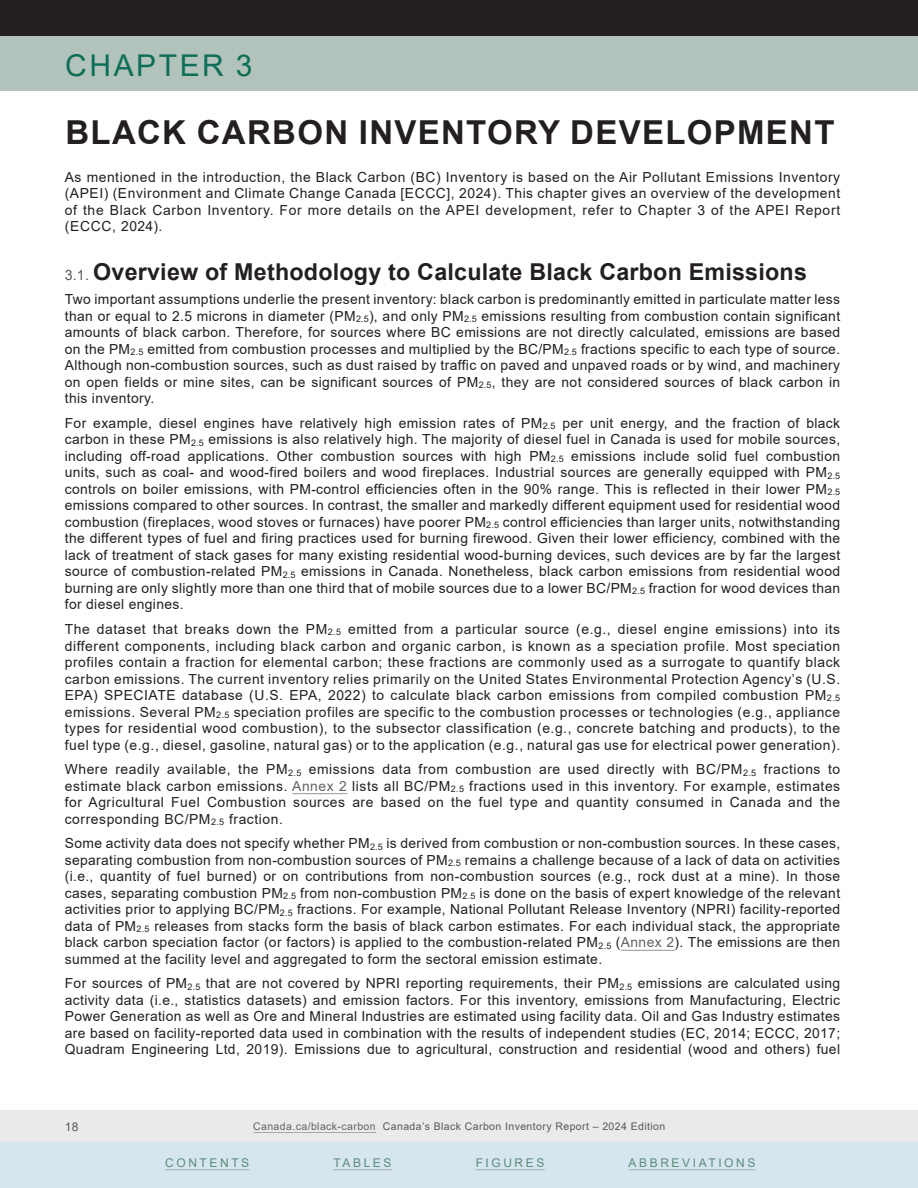
<style>
.page{position:relative;width:918px;height:1188px;background:#fff}
.page>*{position:absolute;margin:0;border:0;box-sizing:border-box;transform-origin:0 0}
.Chapter_Head_-_before_body_text{font:700 33px "Arial";letter-spacing:.04em;color:#231f20}
.Chapter_Number_-_BC{font:30px "Arial";letter-spacing:.085em;color:#0e6e57}
.t1{font:700 23.25px "Arial";letter-spacing:.01em;color:#231f20}
.Body_Text{font:13.8px/16.5px "Arial";letter-spacing:.025em;color:#231f20;text-align:justify}
.t2{font:12px "Arial";letter-spacing:.215em;color:#5e8c7b}
.t3{font:12px "Arial";color:#57585a}
.t4{font:10.5px "Arial";letter-spacing:.04em;color:#57585a}
.s1{font-weight:400;font-size:14.25px;color:#57585a}
.s2{color:#636366}
</style>
<div class="page">
<div style="left:0;top:1110px;width:918px;height:78px;background:#e9eaeb"></div>
<div style="left:0;top:1143px;width:918px;height:45px;background:#d6e6ee"></div>
<hr style="left:165px;top:1169px;width:85px;height:1px;background:#a8a9ad">
<hr style="left:333px;top:1169px;width:59px;height:1px;background:#a8a9ad">
<hr style="left:476px;top:1169px;width:69px;height:1px;background:#a8a9ad">
<hr style="left:629px;top:1169px;width:127px;height:1px;background:#a8a9ad">
<hr style="left:253px;top:1132px;width:123px;height:1px;background:#a8a9ad">
<div style="left:0;top:0;width:918px;height:91px;background:#b1c3bb"></div>
<div style="left:0;top:0;width:918px;height:36px;background:#231f20"></div>
<hr style="left:292px;top:793px;width:55px;height:1px;background:#939598">
<hr style="left:621px;top:950px;width:54px;height:1px;background:#939598">
<p class="Chapter_Number_-_BC" style="left:65px;top:45px;width:189px">CHAPTER 3</p>
<p class="Chapter_Head_-_before_body_text" style="left:65px;top:109px;width:771px">BLACK CARBON INVENTORY DEVELOPMENT</p>
<p class="Body_Text" style="left:65px;top:168px;width:777px">As mentioned in the introduction, the Black Carbon (BC) Inventory is based on the Air Pollutant Emissions Inventory (APEI) (Environment and Climate Change Canada [ECCC], 2024). This chapter gives an overview of the development of the Black Carbon Inventory. For more details on the APEI development, refer to Chapter 3 of the APEI Report (ECCC, 2024).</p>
<p class="t1" style="left:65px;top:255px;width:744px"><span class="s1">3.1.</span> Overview of Methodology to Calculate Black Carbon Emissions</p>
<p class="Body_Text" style="left:65px;top:291px;width:777px">Two important assumptions underlie the present inventory: black carbon is predominantly emitted in particulate matter less than or equal to 2.5 microns in diameter (PM<sub>2.5</sub>), and only PM<sub>2.5</sub> emissions resulting from combustion contain significant amounts of black carbon. Therefore, for sources where BC emissions are not directly calculated, emissions are based on the PM<sub>2.5</sub> emitted from combustion processes and multiplied by the BC/PM<sub>2.5</sub> fractions specific to each type of source.<br>Although non-combustion sources, such as dust raised by traffic on paved and unpaved roads or by wind, and machinery on open fields or mine sites, can be significant sources of PM<sub>2.5</sub>, they are not considered sources of black carbon in this inventory.</p>
<p class="Body_Text" style="left:65px;top:415px;width:777px">For example, diesel engines have relatively high emission rates of PM<sub>2.5</sub> per unit energy, and the fraction of black carbon in these PM<sub>2.5</sub> emissions is also relatively high. The majority of diesel fuel in Canada is used for mobile sources, including off-road applications. Other combustion sources with high PM<sub>2.5</sub> emissions include solid fuel combustion units, such as coal- and wood-fired boilers and wood fireplaces. Industrial sources are generally equipped with PM<sub>2.5 </sub>controls on boiler emissions, with PM-control efficiencies often in the 90% range. This is reflected in their lower PM<sub>2.5 </sub>emissions compared to other sources. In contrast, the smaller and markedly different equipment used for residential wood combustion (fireplaces, wood stoves or furnaces) have poorer PM<sub>2.5</sub> control efficiencies than larger units, notwithstanding the different types of fuel and firing practices used for burning firewood. Given their lower efficiency, combined with the lack of treatment of stack gases for many existing residential wood-burning devices, such devices are by far the largest source of combustion-related PM<sub>2.5</sub> emissions in Canada. Nonetheless, black carbon emissions from residential wood burning are only slightly more than one third that of mobile sources due to a lower BC/PM<sub>2.5</sub> fraction for wood devices than for diesel engines.</p>
<p class="Body_Text" style="left:65px;top:621px;width:777px">The dataset that breaks down the PM<sub>2.5</sub> emitted from a particular source (e.g., diesel engine emissions) into its different components, including black carbon and organic carbon, is known as a speciation profile. Most speciation profiles contain a fraction for elemental carbon; these fractions are commonly used as a surrogate to quantify black carbon emissions. The current inventory relies primarily on the United States Environmental Protection Agency’s (U.S.<br>EPA) SPECIATE database (U.S. EPA, 2022) to calculate black carbon emissions from compiled combustion PM<sub>2.5 </sub>emissions. Several PM<sub>2.5</sub> speciation profiles are specific to the combustion processes or technologies (e.g., appliance types for residential wood combustion), to the subsector classification (e.g., concrete batching and products), to the fuel type (e.g., diesel, gasoline, natural gas) or to the application (e.g., natural gas use for electrical power generation).</p>
<p class="Body_Text" style="left:65px;top:761px;width:777px">Where readily available, the PM<sub>2.5</sub> emissions data from combustion are used directly with BC/PM<sub>2.5</sub> fractions to estimate black carbon emissions. <span class="s2">Annex 2</span> lists all BC/PM<sub>2.5</sub> fractions used in this inventory. For example, estimates for Agricultural Fuel Combustion sources are based on the fuel type and quantity consumed in Canada and the corresponding BC/PM<sub>2.5</sub> fraction.</p>
<p class="Body_Text" style="left:65px;top:835px;width:777px">Some activity data does not specify whether PM<sub>2.5</sub> is derived from combustion or non-combustion sources. In these cases, separating combustion from non-combustion sources of PM<sub>2.5</sub> remains a challenge because of a lack of data on activities (i.e., quantity of fuel burned) or on contributions from non-combustion sources (e.g., rock dust at a mine). In those cases, separating combustion PM<sub>2.5</sub> from non-combustion PM<sub>2.5</sub> is done on the basis of expert knowledge of the relevant activities prior to applying BC/PM<sub>2.5</sub> fractions. For example, National Pollutant Release Inventory (NPRI) facility-reported data of PM<sub>2.5</sub> releases from stacks form the basis of black carbon estimates. For each individual stack, the appropriate black carbon speciation factor (or factors) is applied to the combustion-related PM<sub>2.5</sub> (<span class="s2">Annex 2</span>). The emissions are then summed at the facility level and aggregated to form the sectoral emission estimate.</p>
<p class="Body_Text" style="left:65px;top:975px;width:777px">For sources of PM<sub>2.5</sub> that are not covered by NPRI reporting requirements, their PM<sub>2.5</sub> emissions are calculated using activity data (i.e., statistics datasets) and emission factors. For this inventory, emissions from Manufacturing, Electric Power Generation as well as Ore and Mineral Industries are estimated using facility data. Oil and Gas Industry estimates are based on facility-reported data used in combination with the results of independent studies (EC, 2014; ECCC, 2017; Quadram Engineering Ltd, 2019). Emissions due to agricultural, construction and residential (wood and others) fuel</p>
<p class="t3" style="left:65px;top:1119px;width:15px">18</p>
<p class="t4" style="left:253px;top:1119px;width:414px"><span class="s2">Canada.ca/black-carbon</span> Canada’s Black Carbon Inventory Report – 2024 Edition</p>
<p class="t2" style="left:165px;top:1154px;width:86px">CONTENTS</p>
<p class="t2" style="left:333px;top:1154px;width:60px">TABLES</p>
<p class="t2" style="left:476px;top:1154px;width:70px">FIGURES</p>
<p class="t2" style="left:629px;top:1154px;width:128px">ABBREVIATIONS</p>
</div>
